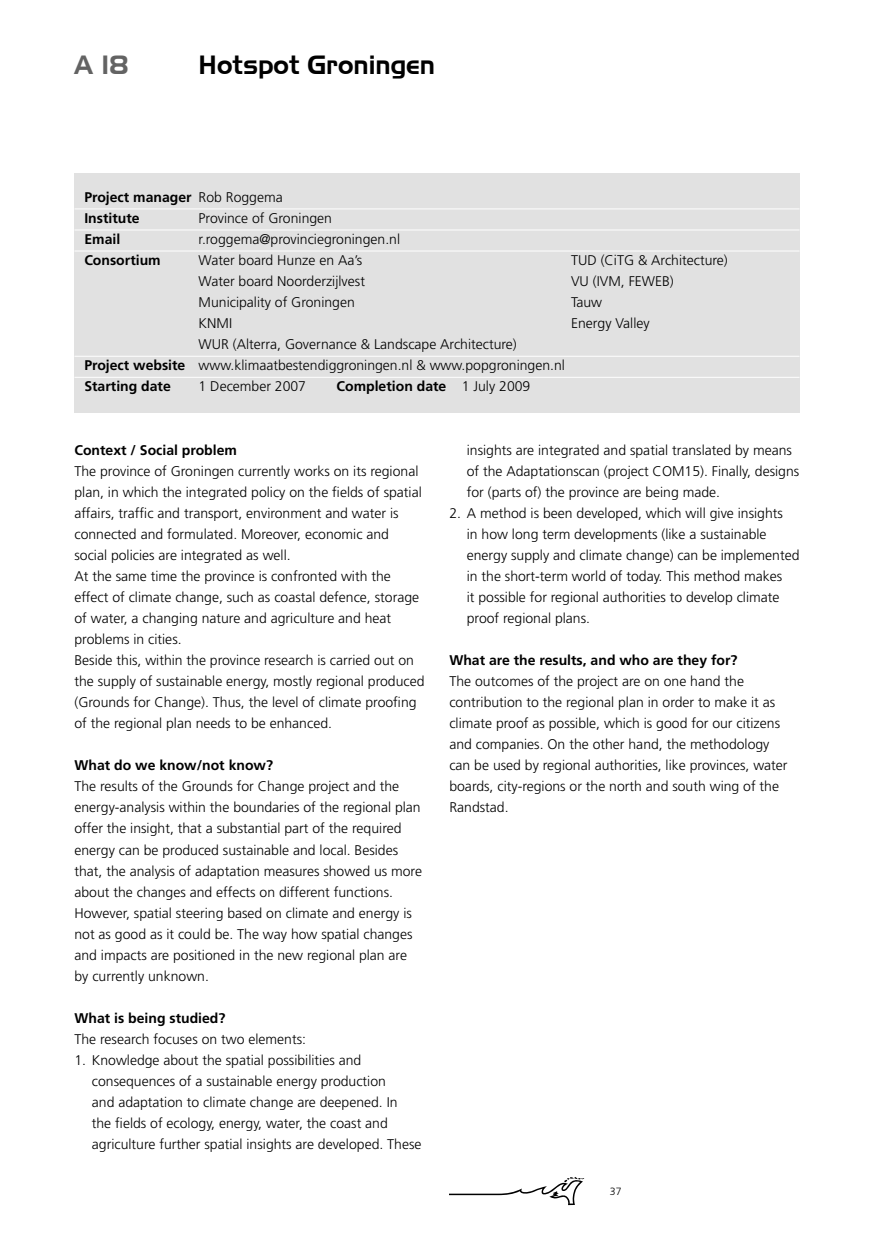
<style>
.page{position:relative;width:874px;height:1241px;background:#fff}
.page>*{position:absolute;margin:0;border:0;box-sizing:border-box;transform-origin:0 0}
.t1{font:26.25px "Slicker";color:#000}
.t2{font:26.25px "Slicker";color:#636363}
.t3{font:300 14px/21px "Frutiger";color:#000}
.t4{font:700 14px/21px "Frutiger";color:#000}
.t5{font:300 10.5px "Frutiger";color:#000}
.s1{font-weight:300}
.s2{font-weight:700}
</style>
<div class="page">
<svg style="left:449px;top:1177px;width:135px;height:27px"></svg>
<div style="left:74px;top:173px;width:725px;height:239px;background:#e1e1e1"></div>
<hr style="left:74px;top:208px;width:725px;height:1px;background:#fff">
<hr style="left:74px;top:229px;width:725px;height:1px;background:#fff">
<hr style="left:74px;top:250px;width:725px;height:1px;background:#fff">
<hr style="left:74px;top:356px;width:725px;height:1px;background:#fff">
<hr style="left:74px;top:377px;width:725px;height:1px;background:#fff">
<h1 class="t2" style="left:74px;top:50px;width:56px">A 18</h1>
<h1 class="t1" style="left:198px;top:50px;width:238px">Hotspot Groningen</h1>
<p class="t4" style="left:84px;top:186px;width:200px">Project manager <span class="s1">Rob Roggema<br></span>Institute</p>
<p class="t3" style="left:198px;top:208px;width:135px">Province of Groningen</p>
<p class="t4" style="left:84px;top:228px;width:37px">Email</p>
<p class="t3" style="left:198px;top:229px;width:203px">r.roggema@provinciegroningen.nl</p>
<p class="t4" style="left:84px;top:250px;width:78px">Consortium</p>
<p class="t3" style="left:198px;top:250px;width:165px">Water board Hunze en Aa’s</p>
<p class="t3" style="left:570px;top:250px;width:158px">TUD (CiTG &amp; Architecture)</p>
<p class="t3" style="left:198px;top:271px;width:168px">Water board Noorderzijlvest</p>
<p class="t3" style="left:570px;top:271px;width:104px">VU (IVM, FEWEB)</p>
<p class="t3" style="left:198px;top:292px;width:158px">Municipality of Groningen</p>
<p class="t3" style="left:570px;top:292px;width:33px">Tauw</p>
<p class="t3" style="left:198px;top:313px;width:35px">KNMI</p>
<p class="t3" style="left:570px;top:313px;width:80px">Energy Valley</p>
<p class="t3" style="left:84px;top:334px;width:482px;text-indent:114px">WUR (Alterra, Governance &amp; Landscape Architecture)<br><span class="s2">Project website</span> www.klimaatbestendiggroningen.nl &amp; www.popgroningen.nl<br><span class="s2">Starting date</span></p>
<p class="t3" style="left:198px;top:376px;width:109px">1 December 2007</p>
<p class="t4" style="left:336px;top:376px;width:195px">Completion date <span class="s1">1 July 2009</span></p>
<p class="t4" style="left:74px;top:439px;width:164px">Context / Social problem</p>
<p class="t3" style="left:74px;top:460px;width:351px">The province of Groningen currently works on its regional plan, in which the integrated policy on the fields of spatial affairs, traffic and transport, environment and water is connected and formulated. Moreover, economic and social policies are integrated as well.<br>At the same time the province is confronted with the effect of climate change, such as coastal defence, storage of water, a changing nature and agriculture and heat problems in cities.<br>Beside this, within the province research is carried out on the supply of sustainable energy, mostly regional produced (Grounds for Change). Thus, the level of climate proofing of the regional plan needs to be enhanced.</p>
<p class="t4" style="left:74px;top:754px;width:200px">What do we know/not know?</p>
<p class="t3" style="left:74px;top:775px;width:349px">The results of the Grounds for Change project and the energy-analysis within the boundaries of the regional plan offer the insight, that a substantial part of the required energy can be produced sustainable and local. Besides that, the analysis of adaptation measures showed us more about the changes and effects on different functions.<br>However, spatial steering based on climate and energy is not as good as it could be. The way how spatial changes and impacts are positioned in the new regional plan are by currently unknown.</p>
<p class="t4" style="left:74px;top:1007px;width:152px">What is being studied?</p>
<p class="t3" style="left:74px;top:1028px;width:233px">The research focuses on two elements:</p>
<p class="t3" style="left:92px;top:1049px;width:331px;text-indent:-17px">1. Knowledge about the spatial possibilities and consequences of a sustainable energy production<br>and adaptation to climate change are deepened. In<br>the fields of ecology, energy, water, the coast and agriculture further spatial insights are developed. These</p>
<p class="t3" style="left:466px;top:439px;width:334px">insights are integrated and spatial translated by means of the Adaptationscan (project COM15). Finally, designs for (parts of) the province are being made.</p>
<p class="t3" style="left:466px;top:502px;width:334px;text-indent:-17px">2. A method is been developed, which will give insights<br>in how long term developments (like a sustainable energy supply and climate change) can be implemented in the short-term world of today. This method makes<br>it possible for regional authorities to develop climate proof regional plans.</p>
<p class="t4" style="left:449px;top:649px;width:289px">What are the results, and who are they for?</p>
<p class="t3" style="left:449px;top:670px;width:339px">The outcomes of the project are on one hand the contribution to the regional plan in order to make it as climate proof as possible, which is good for our citizens and companies. On the other hand, the methodology can be used by regional authorities, like provinces, water boards, city-regions or the north and south wing of the Randstad.</p>
<p class="t5" style="left:609px;top:1185px;width:13px">37</p>
</div>
